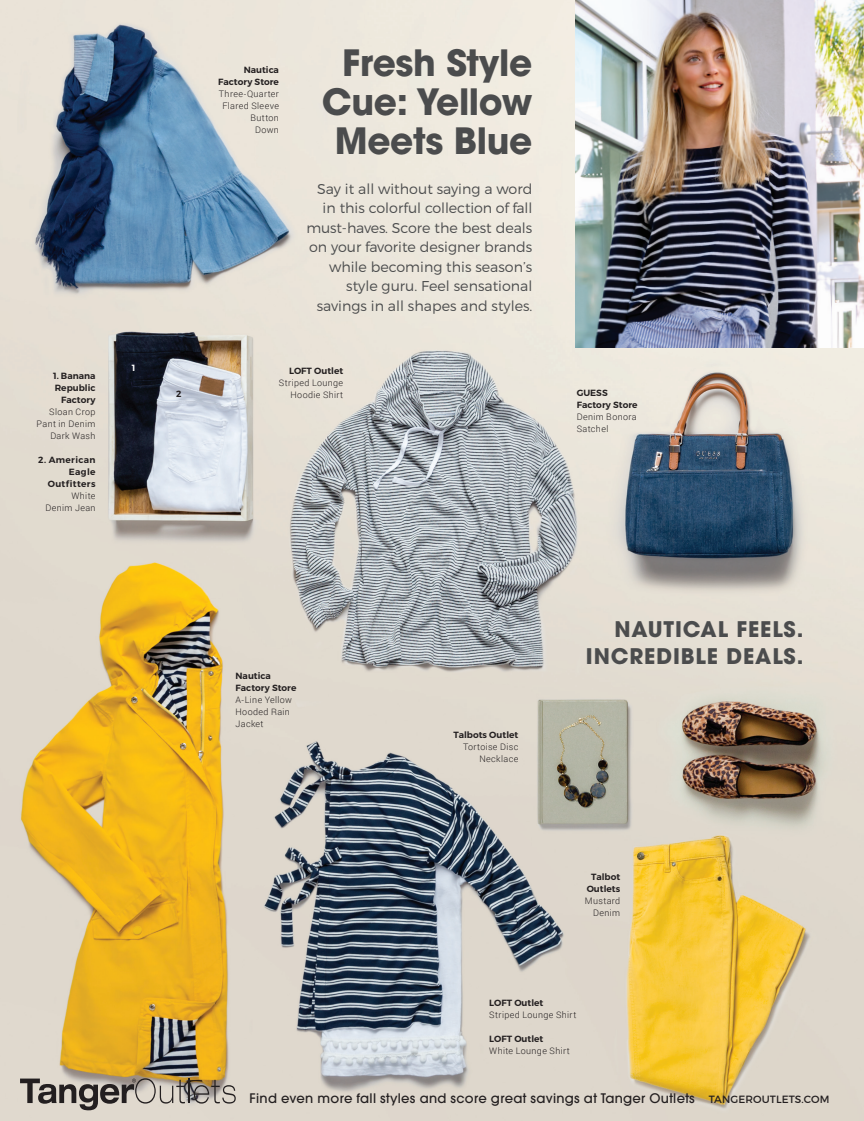
<style>
.page{position:relative;width:864px;height:1121px;background:#fff}
.page>*{position:absolute;margin:0;border:0;box-sizing:border-box;transform-origin:0 0}
.t1{font:700 36px/39px "Avant Garde";letter-spacing:-.01em;color:#4b4c4d;text-align:center}
.t2{font:700 21.3px/27px "Avant Garde";letter-spacing:.04em;color:#4b4c4d;text-align:right}
.t3{font:300 14.25px/19.5px "Montserrat";color:#4b4c4d;text-align:right}
.t4{font:500 13.05px "Avant Garde";letter-spacing:.02em;color:#231f20}
.t5{font:300 9px/12px "Roboto";letter-spacing:.04em;color:#231f20;text-align:right}
.t6{font:600 9px/12px "Montserrat";color:#231f20}
.t7{font:600 9px/12px "Montserrat";letter-spacing:.035em;color:#231f20;text-align:right}
.t8{font:600 9px "Montserrat";color:#fff}
.s1{font-family:"Montserrat";font-weight:400;font-size:10.5px}
</style>
<div class="page">
<img style="left:0;top:0;width:864px;height:1120px">
<img style="left:576px;top:0;width:288px;height:348px">
<svg style="left:20px;top:1078px;width:216px;height:32px;background:#a49d93"></svg>
<p class="t6" style="left:53px;top:370px;width:44px;text-align:right">1. Banana<br>Republic<br>Factory</p>
<p class="t5" style="left:37px;top:405px;width:60px">Sloan Crop<br>Pant in Denim<br>Dark Wash</p>
<p class="t7" style="left:38px;top:454px;width:59px">2. American<br>Eagle<br>Outfitters</p>
<p class="t5" style="left:45px;top:489px;width:52px">White<br>Denim Jean</p>
<p class="t8" style="left:132px;top:362px;width:5px">1</p>
<p class="t6" style="left:176px;top:388px;width:7px">2</p>
<p class="t6" style="left:218px;top:63px;width:62px;text-align:right">Nautica<br>Factory Store</p>
<p class="t5" style="left:219px;top:87px;width:62px">Three-Quarter<br>Flared Sleeve<br>Button<br>Down</p>
<h1 class="t1" style="left:322px;top:43px;width:212px">Fresh Style<br>Cue: Yellow<br>Meets Blue</h1>
<h3 class="t3" style="left:306px;top:179px;width:227px">Say it all without saying a word in this colorful collection of fall must-haves. Score the best deals on your favorite designer brands while becoming this season’s style guru. Feel sensational savings in all shapes and styles.</h3>
<p class="t6" style="left:289px;top:365px;width:56px">LOFT Outlet</p>
<p class="t5" style="left:279px;top:376px;width:66px">Striped Lounge<br>Hoodie Shirt</p>
<p class="t6" style="left:236px;top:669px;width:62px">Nautica<br>Factory Store</p>
<p class="t5" style="left:236px;top:693px;width:58px;text-align:left">A-Line Yellow<br>Hooded Rain<br>Jacket</p>
<p class="t6" style="left:454px;top:729px;width:66px">Talbots Outlet</p>
<p class="t5" style="left:463px;top:740px;width:57px">Tortoise Disc<br>Necklace</p>
<p class="t6" style="left:577px;top:387px;width:62px">GUESS<br>Factory Store</p>
<p class="t5" style="left:577px;top:411px;width:62px;text-align:left">Denim Bonora<br>Satchel</p>
<h2 class="t2" style="left:586px;top:615px;width:219px">NAUTICAL FEELS.<br>INCREDIBLE DEALS.</h2>
<p class="t6" style="left:587px;top:871px;width:35px;text-align:center">Talbot<br>Outlets</p>
<p class="t5" style="left:585px;top:894px;width:37px">Mustard<br>Denim</p>
<p class="t6" style="left:489px;top:997px;width:56px">LOFT Outlet</p>
<p class="t5" style="left:489px;top:1008px;width:89px">Striped Lounge Shirt</p>
<p class="t6" style="left:489px;top:1033px;width:56px">LOFT Outlet</p>
<p class="t5" style="left:489px;top:1044px;width:82px">White Lounge Shirt</p>
<h3 class="t4" style="left:250px;top:1090px;width:581px">Find even more fall styles and score great savings at Tanger Outlets <span class="s1">TANGEROUTLETS.COM</span></h3>
</div>
